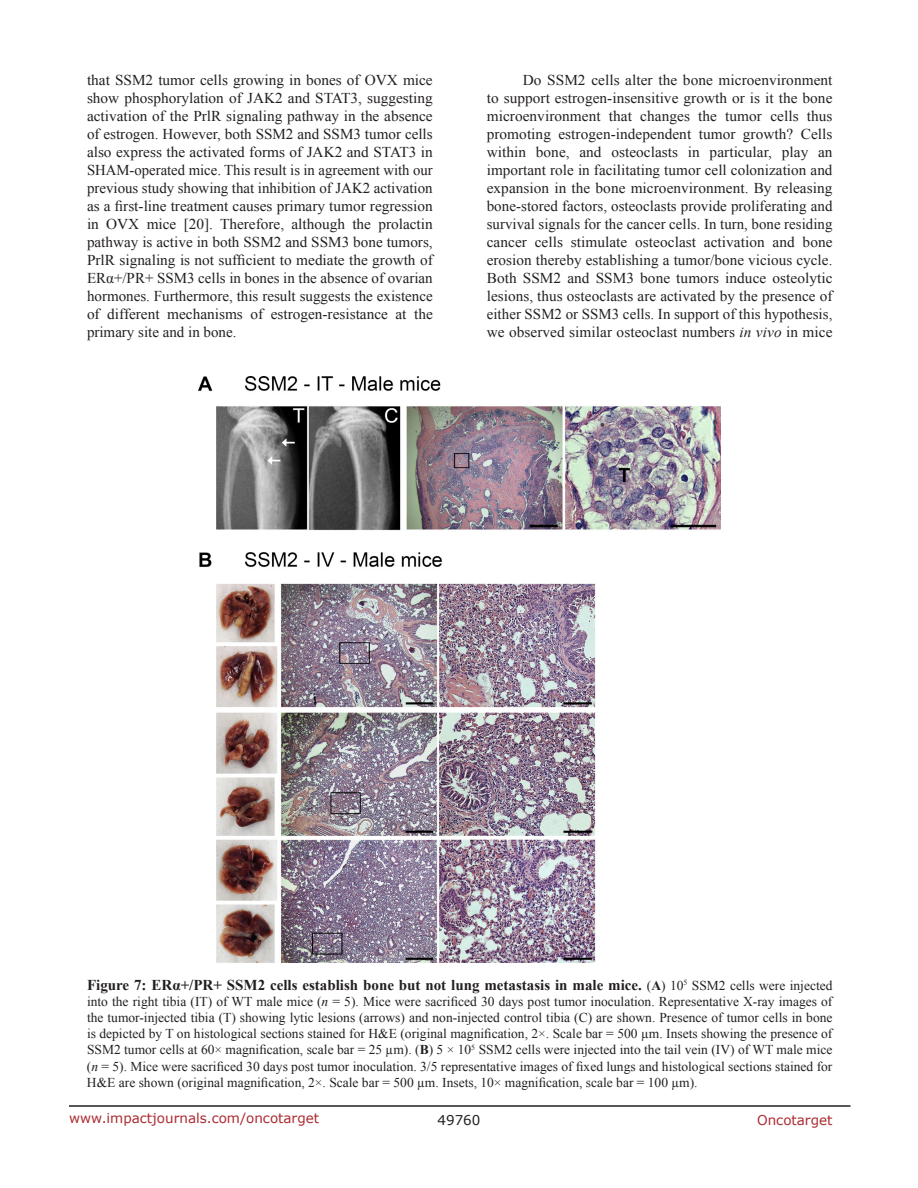
<style>
.page{position:relative;width:918px;height:1188px;background:#fff}
.page>*{position:absolute;margin:0;border:0;box-sizing:border-box;transform-origin:0 0}
.t1{font:15px/18px "Times New Roman";color:#231f20;text-align:justify}
.t2{font:700 15px "Times New Roman";color:#231f20}
.t3{font:13.5px/16.2px "Times New Roman";color:#231f20;text-align:justify}
.t4{font:13.5px "Verdana";color:#ac2b31}
.t5{font:13.5px "Verdana";color:#231f20}
.s1{font-style:italic}
.s2{font-weight:400;font-size:13.5px}
.s3{font-size:13.5px}
.s4{font-weight:700}
</style>
<div class="page">
<hr style="left:69px;top:1105px;width:781px;height:2px;background:#231f20">
<img style="left:199px;top:376px;width:522px;height:587px">
<p class="t1" style="left:87px;top:71px;width:347px">that SSM2 tumor cells growing in bones of OVX mice show phosphorylation of JAK2 and STAT3, suggesting activation of the PrlR signaling pathway in the absence of estrogen. However, both SSM2 and SSM3 tumor cells also express the activated forms of JAK2 and STAT3 in SHAM-operated mice. This result is in agreement with our previous study showing that inhibition of JAK2 activation as a first-line treatment causes primary tumor regression in OVX mice [20]. Therefore, although the prolactin pathway is active in both SSM2 and SSM3 bone tumors, PrlR signaling is not sufficient to mediate the growth of ERα+/PR+ SSM3 cells in bones in the absence of ovarian hormones. Furthermore, this result suggests the existence of different mechanisms of estrogen-resistance at the primary site and in bone.</p>
<p class="t1" style="left:487px;top:71px;width:347px;text-indent:36px">Do SSM2 cells alter the bone microenvironment to support estrogen-insensitive growth or is it the bone microenvironment that changes the tumor cells thus promoting estrogen-independent tumor growth? Cells within bone, and osteoclasts in particular, play an important role in facilitating tumor cell colonization and expansion in the bone microenvironment. By releasing bone-stored factors, osteoclasts provide proliferating and survival signals for the cancer cells. In turn, bone residing cancer cells stimulate osteoclast activation and bone erosion thereby establishing a tumor/bone vicious cycle.<br>Both SSM2 and SSM3 bone tumors induce osteolytic lesions, thus osteoclasts are activated by the presence of either SSM2 or SSM3 cells. In support of this hypothesis, we observed similar osteoclast numbers <span class="s1">in vivo</span> in mice</p>
<p class="t2" style="left:87px;top:974px;width:747px">Figure 7: ERα+/PR+ SSM2 cells establish bone but not lung metastasis in male mice. <span class="s2">(</span><span class="s3">A</span><span class="s2">) 10</span><sup>5</sup> <span class="s2">SSM2 cells were injected</span></p>
<p class="t3" style="left:87px;top:993px;width:747px">into the right tibia (IT) of WT male mice (<span class="s1">n</span> = 5). Mice were sacrificed 30 days post tumor inoculation. Representative X-ray images of the tumor-injected tibia (T) showing lytic lesions (arrows) and non-injected control tibia (C) are shown. Presence of tumor cells in bone is depicted by T on histological sections stained for H&amp;E (original magnification, 2×. Scale bar = 500 µm. Insets showing the presence of SSM2 tumor cells at 60× magnification, scale bar = 25 µm). (<span class="s4">B</span>) 5 × 10<sup>5</sup> SSM2 cells were injected into the tail vein (IV) of WT male mice (<span class="s1">n</span> = 5). Mice were sacrificed 30 days post tumor inoculation. 3/5 representative images of fixed lungs and histological sections stained for H&amp;E are shown (original magnification, 2×. Scale bar = 500 µm. Insets, 10× magnification, scale bar = 100 µm).</p>
<p class="t4" style="left:69px;top:1109px;width:252px">www.impactjournals.com/oncotarget</p>
<p class="t5" style="left:438px;top:1111px;width:44px">49760</p>
<p class="t4" style="left:757px;top:1111px;width:77px">Oncotarget</p>
</div>
